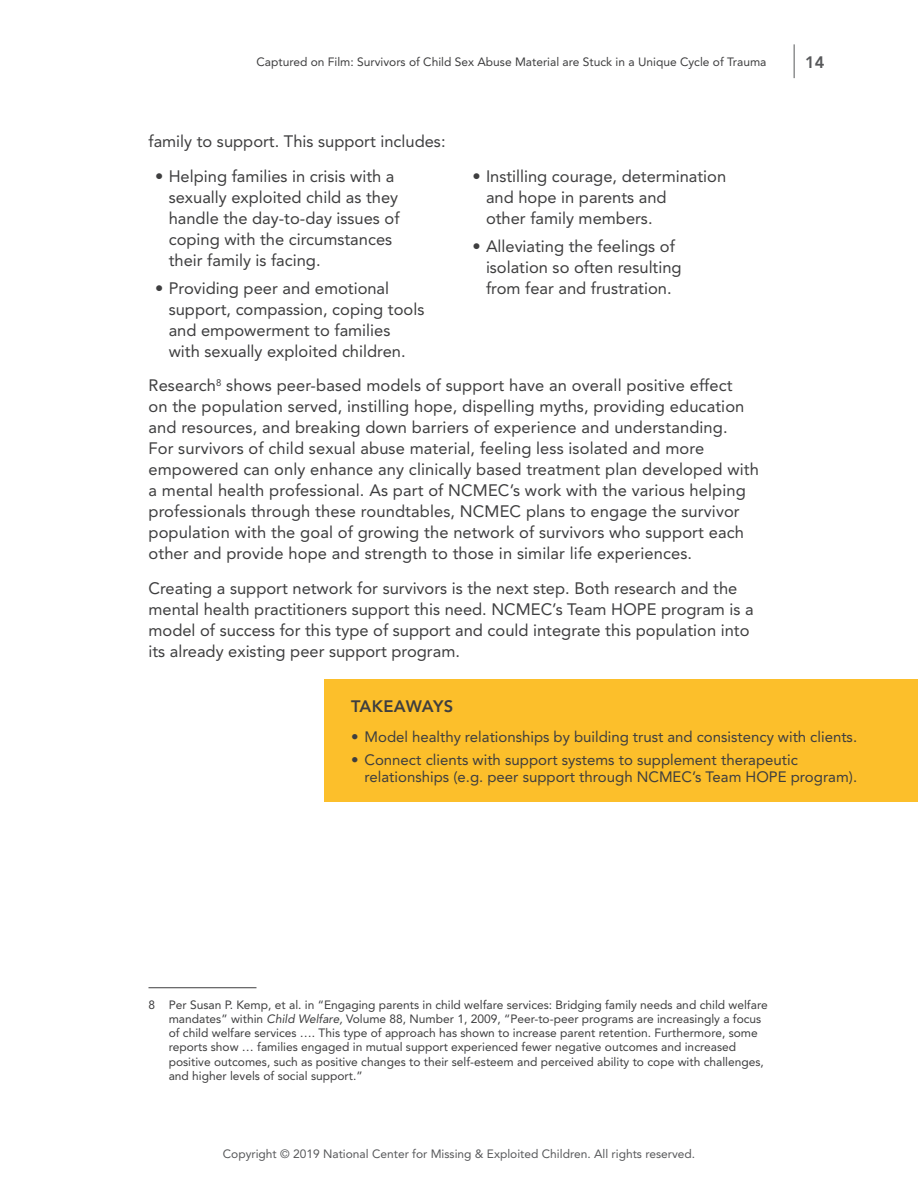
<style>
.page{position:relative;width:918px;height:1188px;background:#fff}
.page>*{position:absolute;margin:0;border:0;box-sizing:border-box;transform-origin:0 0}
.Body{font:16.5px/21px "Avenir LT Std";color:#3e3e3f}
.Takeaways_-_H1{font:800 16.5px "Avenir LT Std";letter-spacing:.015em;color:#3e3e3f}
.t1{font:800 16.5px "Avenir LT Std";color:#57585a}
.t2{font:15px/16.5px "Avenir LT Std";color:#3e3e3f}
.Footnote{font:12px/14.2px "Avenir LT Std";color:#3e3e3f}
.t3{font:12px "Avenir LT Std";color:#57585a}
.s1{font-style:italic}
</style>
<div class="page">
<hr style="left:794px;top:44px;width:1px;height:34px;background:#57585a">
<hr style="left:148px;top:987px;width:108px;height:1px;background:#3e3e3f">
<div style="left:324px;top:679px;width:594px;height:123px;background:#fcbf2b"></div>
<p class="Footnote" style="left:256px;top:55px;width:512px">Captured on Film: Survivors of Child Sex Abuse Material are Stuck in a Unique Cycle of Trauma</p>
<p class="t1" style="left:805px;top:52px;width:21px">14</p>
<p class="Body" style="left:148px;top:131px;width:299px">family to support. This support includes:</p>
<p class="Body" style="left:169px;top:166px;width:232px;text-indent:-14px">• Helping families in crisis with a sexually exploited child as they handle the day-to-day issues of coping with the circumstances their family is facing.</p>
<p class="Body" style="left:169px;top:278px;width:257px;text-indent:-14px">• Providing peer and emotional support, compassion, coping tools and empowerment to families with sexually exploited children.</p>
<p class="Body" style="left:486px;top:166px;width:242px;text-indent:-14px">• Instilling courage, determination and hope in parents and<br>other family members.</p>
<p class="Body" style="left:486px;top:236px;width:197px;text-indent:-14px">• Alleviating the feelings of isolation so often resulting from fear and frustration.</p>
<p class="Body" style="left:148px;top:375px;width:612px">Research<sup>8</sup> shows peer-based models of support have an overall positive effect<br>on the population served, instilling hope, dispelling myths, providing education and resources, and breaking down barriers of experience and understanding.<br>For survivors of child sexual abuse material, feeling less isolated and more empowered can only enhance any clinically based treatment plan developed with a mental health professional. As part of NCMEC’s work with the various helping professionals through these roundtables, NCMEC plans to engage the survivor population with the goal of growing the network of survivors who support each other and provide hope and strength to those in similar life experiences.</p>
<p class="Body" style="left:148px;top:578px;width:607px">Creating a support network for survivors is the next step. Both research and the mental health practitioners support this need. NCMEC’s Team HOPE program is a model of success for this type of support and could integrate this population into its already existing peer support program.</p>
<p class="Takeaways_-_H1" style="left:351px;top:697px;width:104px">TAKEAWAYS</p>
<p class="t2" style="left:351px;top:729px;width:508px">• Model healthy relationships by building trust and consistency with clients.</p>
<p class="t2" style="left:364px;top:752px;width:494px;text-indent:-14px">• Connect clients with support systems to supplement therapeutic relationships (e.g. peer support through NCMEC’s Team HOPE program).</p>
<p class="Footnote" style="left:169px;top:998px;width:600px;text-indent:-20px">8 Per Susan P. Kemp, et al. in “Engaging parents in child welfare services: Bridging family needs and child welfare mandates” within <span class="s1">Child Welfare,</span> Volume 88, Number 1, 2009, “Peer-to-peer programs are increasingly a focus of child welfare services …. This type of approach has shown to increase parent retention. Furthermore, some reports show … families engaged in mutual support experienced fewer negative outcomes and increased positive outcomes, such as positive changes to their self-esteem and perceived ability to cope with challenges, and higher levels of social support.”</p>
<p class="t3" style="left:223px;top:1147px;width:474px">Copyright © 2019 National Center for Missing &amp; Exploited Children. All rights reserved.</p>
</div>
